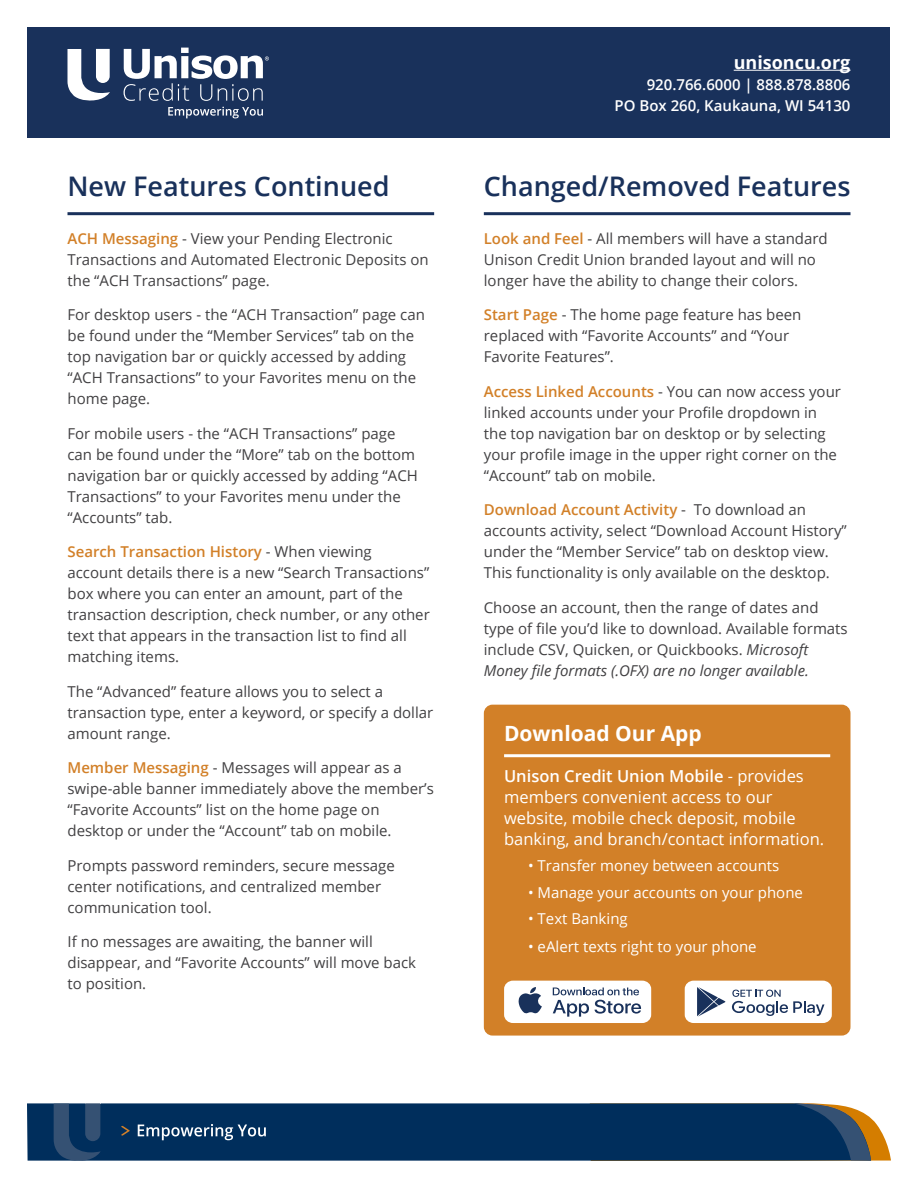
<style>
.page{position:relative;width:918px;height:1188px;background:#fff}
.page>*{position:absolute;margin:0;border:0;box-sizing:border-box;transform-origin:0 0}
.t1{font:600 27px "Open Sans";color:#19315b}
.t2{font:700 21px "Open Sans";color:#fff}
.t3{font:700 18px "Open Sans";color:#fff}
.t4{font:16.5px/21px "Open Sans";color:#fff}
.t5{font:15px/21px "Open Sans";color:#414042}
.t6{font:15px "Open Sans";color:#fff}
.t7{font:600 15px/21px "Open Sans";color:#fff;text-align:right}
.s1{font-weight:600;color:#d28028}
.s2{font-style:italic}
.s3{font-weight:600}
</style>
<div class="page">
<div style="left:27px;top:1103px;width:563px;height:58px;background:#002e5c"></div>
<svg style="left:590px;top:1103px;width:301px;height:58px;background:#204160"></svg>
<svg style="left:54px;top:1103px;width:47px;height:58px;background:#22446b"></svg>
<svg style="left:138px;top:1124px;width:128px;height:16px;background:#426486"></svg>
<svg style="left:121px;top:1126px;width:9px;height:10px"></svg>
<div style="left:28px;top:28px;width:862px;height:110px;background:#19315b"></div>
<svg style="left:168px;top:107px;width:95px;height:11px"></svg>
<svg style="left:68px;top:49px;width:42px;height:52px"></svg>
<svg style="left:124px;top:48px;width:145px;height:53px"></svg>
<hr style="left:734px;top:70px;width:117px;height:1px;background:#fff">
<hr style="left:68px;top:212px;width:366px;height:3px;background:#19315b">
<hr style="left:484px;top:212px;width:366px;height:3px;background:#19315b">
<div style="left:484px;top:705px;width:366px;height:331px;background:#d28028;border-radius:9px"></div>
<hr style="left:504px;top:754px;width:326px;height:3px;background:#fff">
<div style="left:504px;top:981px;width:147px;height:42px;background:#fff;border-radius:9px"></div>
<svg style="left:519px;top:987px;width:23px;height:27px"></svg>
<svg style="left:553px;top:988px;width:88px;height:29px"></svg>
<div style="left:685px;top:981px;width:147px;height:42px;background:#fff;border-radius:9px"></div>
<svg style="left:731px;top:990px;width:93px;height:26px"></svg>
<svg style="left:697px;top:987px;width:28px;height:30px"></svg>
<h1 class="t1" style="left:68px;top:168px;width:324px">New Features Continued</h1>
<p class="t5" style="left:68px;top:228px;width:363px"><span class="s1">ACH Messaging</span> - View your Pending Electronic<br>Transactions and Automated Electronic Deposits on the “ACH Transactions” page.</p>
<p class="t5" style="left:68px;top:304px;width:359px">For desktop users - the “ACH Transaction” page can be found under the “Member Services” tab on the top navigation bar or quickly accessed by adding “ACH Transactions” to your Favorites menu on the home page.</p>
<p class="t5" style="left:68px;top:423px;width:352px">For mobile users - the “ACH Transactions” page can be found under the “More” tab on the bottom navigation bar or quickly accessed by adding “ACH Transactions” to your Favorites menu under the “Accounts” tab.</p>
<p class="t5" style="left:68px;top:541px;width:364px"><span class="s1">Search Transaction History</span> - When viewing account details there is a new “Search Transactions” box where you can enter an amount, part of the transaction description, check number, or any other text that appears in the transaction list to find all matching items.</p>
<p class="t5" style="left:68px;top:681px;width:367px">The “Advanced” feature allows you to select a transaction type, enter a keyword, or specify a dollar amount range.</p>
<p class="t5" style="left:68px;top:757px;width:368px"><span class="s1">Member Messaging</span> - Messages will appear as a swipe-able banner immediately above the member’s “Favorite Accounts” list on the home page on desktop or under the “Account” tab on mobile.</p>
<p class="t5" style="left:68px;top:855px;width:329px">Prompts password reminders, secure message center notifications, and centralized member communication tool.</p>
<p class="t5" style="left:68px;top:931px;width:350px">If no messages are awaiting, the banner will disappear, and “Favorite Accounts” will move back to position.</p>
<p class="t3" style="left:734px;top:50px;width:118px">unisoncu.org</p>
<p class="t7" style="left:615px;top:74px;width:237px">920.766.6000 | 888.878.8806<br>PO Box 260, Kaukauna, WI 54130</p>
<h1 class="t1" style="left:484px;top:168px;width:368px">Changed/Removed Features</h1>
<p class="t5" style="left:484px;top:228px;width:345px"><span class="s1">Look and Feel</span> - All members will have a standard<br>Unison Credit Union branded layout and will no longer have the ability to change their colors.</p>
<p class="t5" style="left:484px;top:304px;width:319px"><span class="s1">Start Page</span> - The home page feature has been replaced with “Favorite Accounts” and “Your<br>Favorite Features”.</p>
<p class="t5" style="left:484px;top:381px;width:359px"><span class="s1">Access Linked Accounts</span> - You can now access your linked accounts under your Profile dropdown in the top navigation bar on desktop or by selecting your profile image in the upper right corner on the “Account” tab on mobile.</p>
<p class="t5" style="left:484px;top:499px;width:365px"><span class="s1">Download Account Activity</span> - To download an accounts activity, select “Download Account History” under the “Member Service” tab on desktop view.<br>This functionality is only available on the desktop.</p>
<p class="t5" style="left:484px;top:597px;width:365px">Choose an account, then the range of dates and type of file you’d like to download. Available formats include CSV, Quicken, or Quickbooks. <span class="s2">Microsoft Money file formats (.OFX) are no longer available.</span></p>
<h2 class="t2" style="left:504px;top:719px;width:199px">Download Our App</h2>
<p class="t4" style="left:504px;top:765px;width:322px"><span class="s3">Unison Credit Union Mobile</span> - provides members convenient access to our website, mobile check deposit, mobile banking, and branch/contact information.</p>
<p class="t6" style="left:528px;top:856px;width:253px">• Transfer money between accounts</p>
<p class="t6" style="left:528px;top:882px;width:276px">• Manage your accounts on your phone</p>
<p class="t6" style="left:528px;top:908px;width:101px">• Text Banking</p>
<p class="t6" style="left:528px;top:936px;width:230px">• eAlert texts right to your phone</p>
</div>
